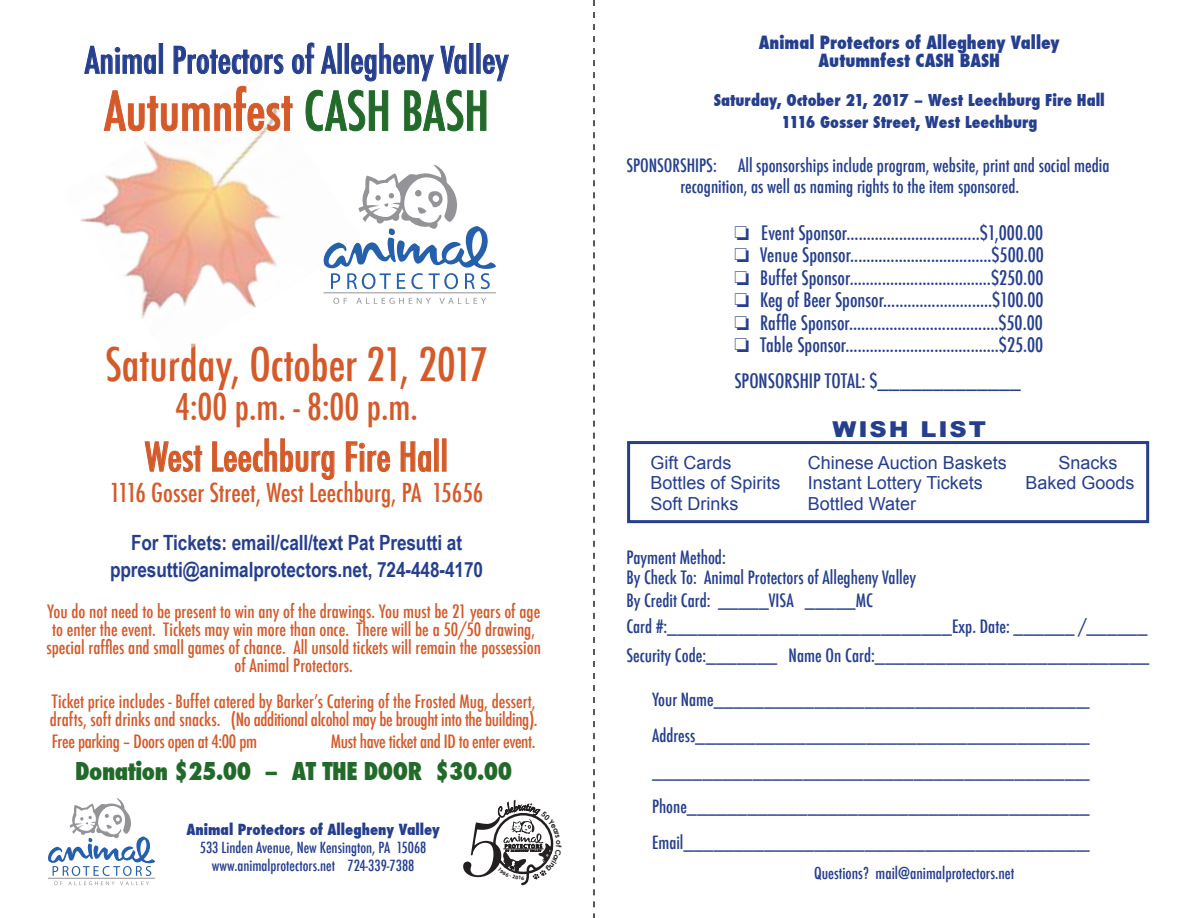
<style>
.page{position:relative;width:1188px;height:918px;background:#fff}
.page>*{position:absolute;margin:0;border:0;box-sizing:border-box;transform-origin:0 0}
.t1{font:102.75px "Bell";color:#231f20}
.t2{font:500 condensed 52.5px "Futura";color:#d45a29}
.t3{font:500 condensed 45px "Futura";color:#d45a29}
.t4{font:500 condensed 39px "Futura";color:#d45a29}
.t5{font:500 condensed 36px "Futura";color:#253f8e}
.t6{font:500 condensed 36px "Futura";color:#d45a29}
.t7{font:500 condensed 25.5px "Futura";color:#d45a29}
.t8{font:800 condensed 24px "Futura";letter-spacing:-.02em;color:#226a2a}
.t9{font:900 21.9px "Arial";letter-spacing:.08em;color:#253f8e;scale:1.09 1}
.t10{font:700 21px "Arial Narrow";letter-spacing:-.005em;color:#253f8e}
.t11{font:500 condensed 19.5px "Futura";color:#253f8e}
.t12{font:500 condensed 18px/18px "Futura";color:#d45a29;text-align:center}
.t13{font:500 condensed 18px/21px "Futura";color:#253f8e}
.t14{font:18px "Arial";color:#253f8e}
.t15{font:500 condensed 18px "Futura";letter-spacing:-.02em;color:#d45a29}
.t16{font:500 condensed 17.85px "Futura";color:#253f8e}
.t17{font:800 condensed 17.85px "Futura";color:#253f8e}
.t18{font:800 condensed 16.05px "Futura";color:#253f8e}
.t19{font:500 condensed 16.05px "Futura";color:#253f8e}
.t20{font:500 condensed 15px "Futura";color:#253f8e}
.t21{font:800 condensed 15px "Futura";color:#253f8e}
.s1{color:#226a2a}
</style>
<div class="page">
<svg style="left:145px;top:441px;width:57px;height:31px"></svg>
<svg style="left:212px;top:439px;width:122px;height:41px"></svg>
<svg style="left:346px;top:441px;width:44px;height:31px"></svg>
<svg style="left:401px;top:441px;width:30px;height:31px"></svg>
<div style="left:434px;top:439px;width:4px;height:32px;border:1px solid #d45a29"></div>
<div style="left:442px;top:439px;width:4px;height:32px;border:1px solid #d45a29"></div>
<svg style="left:48px;top:798px;width:107px;height:87px"></svg>
<div style="left:627px;top:441px;width:522px;height:82px;border:3px solid #253f8e"></div>
<svg style="left:593px;top:0;width:2px;height:918px"></svg>
<img style="left:80px;top:71px;width:283px;height:264px">
<svg style="left:84px;top:46px;width:72px;height:28px"></svg>
<div style="left:159px;top:43px;width:4px;height:31px;border:1px solid #253f8e"></div>
<svg style="left:174px;top:46px;width:109px;height:28px"></svg>
<svg style="left:292px;top:43px;width:22px;height:31px"></svg>
<svg style="left:321px;top:46px;width:16px;height:28px"></svg>
<div style="left:338px;top:43px;width:4px;height:31px;border:1px solid #253f8e"></div>
<div style="left:345px;top:43px;width:4px;height:31px;border:1px solid #253f8e"></div>
<svg style="left:351px;top:43px;width:83px;height:38px"></svg>
<svg style="left:440px;top:46px;width:26px;height:28px"></svg>
<svg style="left:483px;top:55px;width:26px;height:26px"></svg>
<svg style="left:104px;top:86px;width:188px;height:45px"></svg>
<svg style="left:306px;top:90px;width:82px;height:41px"></svg>
<svg style="left:404px;top:90px;width:82px;height:41px"></svg>
<svg style="left:333px;top:298px;width:14px;height:6px"></svg>
<svg style="left:356px;top:298px;width:75px;height:6px"></svg>
<svg style="left:439px;top:298px;width:47px;height:6px"></svg>
<hr style="left:324px;top:293px;width:172px;height:1px;background:#949498">
<svg style="left:321px;top:163px;width:175px;height:126px"></svg>
<svg style="left:496px;top:800px;width:58px;height:86px"></svg>
<p class="t5" style="left:85px;top:37px;width:425px">Animal Protectors of Allegheny Valley</p>
<p class="t2" style="left:104px;top:77px;width:386px">Autumnfest <span class="s1">CASH BASH</span></p>
<p class="t3" style="left:105px;top:336px;width:385px">Saturday, October 21, 2017</p>
<p class="t6" style="left:175px;top:384px;width:244px">4:00 p.m. - 8:00 p.m.</p>
<p class="t4" style="left:145px;top:432px;width:304px">West Leechburg Fire Hall</p>
<p class="t7" style="left:110px;top:476px;width:375px">1116 Gosser Street, West Leechburg, PA 15656</p>
<p class="t10" style="left:131px;top:526px;width:333px">For Tickets: email/call/text Pat Presutti at</p>
<p class="t10" style="left:110px;top:553px;width:375px">ppresutti@animalprotectors.net, 724-448-4170</p>
<p class="t12" style="left:46px;top:602px;width:496px">You do not need to be present to win any of the drawings. You must be 21 years of age to enter the event. Tickets may win more than once. There will be a 50/50 drawing, special raffles and small games of chance. All unsold tickets will remain the possession of Animal Protectors.</p>
<p class="t12" style="left:50px;top:692px;width:489px;text-align:left">Ticket price includes - Buffet catered by Barker’s Catering of the Frosted Mug, dessert, drafts, soft drinks and snacks. (No additional alcohol may be brought into the building).</p>
<p class="t15" style="left:52px;top:730px;width:207px">Free parking – Doors open at 4:00 pm</p>
<p class="t15" style="left:331px;top:730px;width:206px">Must have ticket and ID to enter event.</p>
<p class="t8" style="left:75px;top:755px;width:439px">Donation $25.00 – AT THE DOOR $30.00</p>
<p class="t21" style="left:187px;top:819px;width:255px">Animal Protectors of Allegheny Valley</p>
<p class="t20" style="left:200px;top:838px;width:228px">533 Linden Avenue, New Kensington, PA 15068</p>
<p class="t20" style="left:212px;top:856px;width:204px">www.animalprotectors.net 724-339-7388</p>
<p class="t1" style="left:458px;top:782px;width:52px">5</p>
<p class="t17" style="left:759px;top:30px;width:302px">Animal Protectors of Allegheny Valley</p>
<p class="t17" style="left:819px;top:48px;width:183px">Autumnfest CASH BASH</p>
<p class="t18" style="left:714px;top:89px;width:393px">Saturday, October 21, 2017 – West Leechburg Fire Hall</p>
<p class="t18" style="left:781px;top:111px;width:258px">1116 Gosser Street, West Leechburg</p>
<p class="t13" style="left:680px;top:155px;width:431px;text-indent:-54px">SPONSORSHIPS: All sponsorships include program, website, print and social media recognition, as well as naming rights to the item sponsored.</p>
<p class="t11" style="left:734px;top:220px;width:310px">□ Event Sponsor.................................$1,000.00</p>
<p class="t11" style="left:734px;top:242px;width:311px">□ Venue Sponsor...................................$500.00</p>
<p class="t11" style="left:734px;top:265px;width:311px">□ Buffet Sponsor...................................$250.00</p>
<p class="t11" style="left:734px;top:287px;width:311px">□ Keg of Beer Sponsor...........................$100.00</p>
<p class="t11" style="left:734px;top:310px;width:310px">□ Raffle Sponsor.....................................$50.00</p>
<p class="t11" style="left:734px;top:332px;width:311px">□ Table Sponsor......................................$25.00</p>
<p class="t11" style="left:734px;top:368px;width:288px">SPONSORSHIP TOTAL: $_____________</p>
<p class="t9" style="left:833px;top:414px;width:142px">WISH LIST</p>
<p class="t14" style="left:650px;top:451px;width:83px">Gift Cards</p>
<p class="t14" style="left:808px;top:451px;width:201px">Chinese Auction Baskets</p>
<p class="t14" style="left:1058px;top:451px;width:61px">Snacks</p>
<p class="t14" style="left:650px;top:471px;width:132px">Bottles of Spirits</p>
<p class="t14" style="left:808px;top:471px;width:177px">Instant Lottery Tickets</p>
<p class="t14" style="left:1025px;top:471px;width:111px">Baked Goods</p>
<p class="t14" style="left:650px;top:492px;width:90px">Soft Drinks</p>
<p class="t14" style="left:808px;top:492px;width:110px">Bottled Water</p>
<p class="t13" style="left:626px;top:547px;width:101px">Payment Method:</p>
<p class="t13" style="left:626px;top:567px;width:291px">By Check To: Animal Protectors of Allegheny Valley</p>
<p class="t13" style="left:626px;top:590px;width:248px">By Credit Card: _____VISA _____MC</p>
<p class="t13" style="left:626px;top:616px;width:523px">Card #:____________________________Exp. Date: ______ /______</p>
<p class="t13" style="left:626px;top:645px;width:525px">Security Code:_______ Name On Card:___________________________</p>
<p class="t16" style="left:652px;top:688px;width:456px">Your Name_______________________________________</p>
<p class="t16" style="left:652px;top:724px;width:447px">Address________________________________________</p>
<p class="t16" style="left:652px;top:760px;width:444px">____________________________________________</p>
<p class="t16" style="left:652px;top:795px;width:449px">Phone_________________________________________</p>
<p class="t16" style="left:652px;top:831px;width:446px">Email_________________________________________</p>
<p class="t19" style="left:814px;top:863px;width:202px">Questions? mail@animalprotectors.net</p>
</div>
